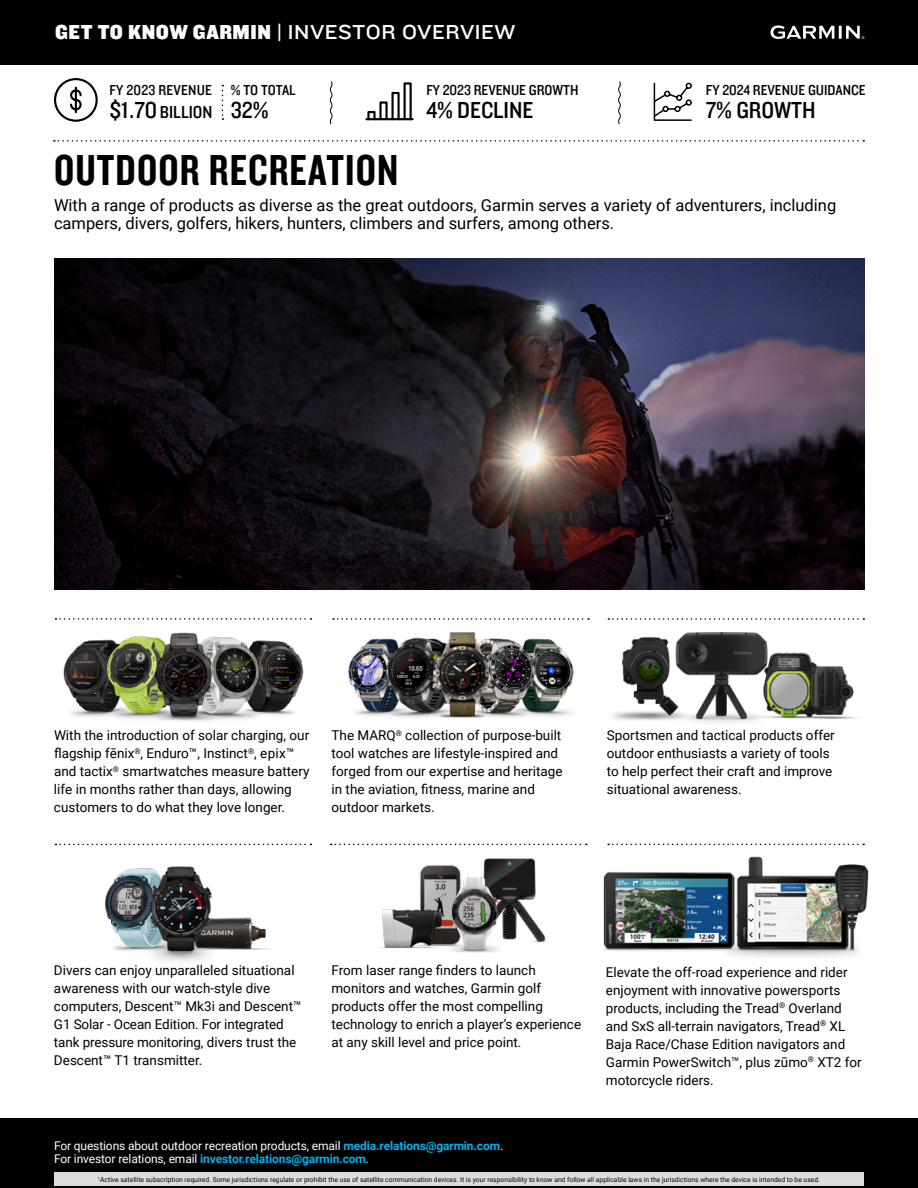
<style>
.page{position:relative;width:918px;height:1188px;background:#fff}
.page>*{position:absolute;margin:0;border:0;box-sizing:border-box;transform-origin:0 0}
.t1{font:45px "Knockout 49 Liteweight";letter-spacing:.025em;color:#000}
.t2{font:24px "Knockout 30 Junior Welterwt";color:#000}
.t3{font:21px "Knockout 32 Junior Cruisewt";letter-spacing:.025em;color:#fff}
.t4{font:16.5px/18px "Roboto";color:#000}
.t5{font:15px "Knockout 30 Junior Welterwt";color:#000}
.t6{font:13.5px/18px "Roboto";color:#000}
.t7{font:12px/13.5px "Roboto";letter-spacing:-.01em;color:#fff}
.t8{font:6.75px "Roboto";color:#000}
.s1{font-family:"Knockout 71 Full Middlewt"}
.s2{font-size:18px}
.s3{font-weight:700;color:#00b0f0}
</style>
<div class="page">
<div style="left:0;top:1118px;width:918px;height:70px;background:#000"></div>
<svg style="left:54px;top:140px;width:810px;height:2px"></svg>
<div style="left:54px;top:78px;width:44px;height:44px;border:2px solid #000;border-radius:50%"></div>
<svg style="left:70px;top:86px;width:12px;height:28px"></svg>
<svg style="left:222px;top:85px;width:1px;height:35px"></svg>
<svg style="left:365px;top:82px;width:49px;height:39px"></svg>
<svg style="left:329px;top:81px;width:4px;height:44px"></svg>
<svg style="left:618px;top:81px;width:3px;height:44px"></svg>
<svg style="left:653px;top:82px;width:39px;height:39px"></svg>
<div style="left:0;top:0;width:918px;height:64px;background:#000"></div>
<svg style="left:770px;top:25px;width:94px;height:14px"></svg>
<img style="left:256px;top:926px;width:13px;height:24px">
<img style="left:78px;top:845px;width:32px;height:75px">
<img style="left:110px;top:843px;width:146px;height:119px">
<div style="left:54px;top:1172px;width:810px;height:14px;background:#dcddde"></div>
<img style="left:54px;top:259px;width:811px;height:330px">
<svg style="left:333px;top:618px;width:256px;height:2px"></svg>
<svg style="left:55px;top:618px;width:256px;height:2px"></svg>
<svg style="left:55px;top:844px;width:256px;height:1px"></svg>
<svg style="left:608px;top:618px;width:256px;height:2px"></svg>
<svg style="left:331px;top:844px;width:256px;height:1px"></svg>
<img style="left:348px;top:642px;width:20px;height:74px">
<img style="left:553px;top:641px;width:21px;height:75px">
<img style="left:368px;top:638px;width:41px;height:80px">
<img style="left:516px;top:638px;width:37px;height:79px">
<img style="left:409px;top:632px;width:107px;height:86px">
<img style="left:286px;top:643px;width:18px;height:72px">
<img style="left:63px;top:645px;width:16px;height:72px">
<img style="left:240px;top:618px;width:46px;height:101px">
<img style="left:79px;top:618px;width:48px;height:101px">
<img style="left:127px;top:618px;width:113px;height:104px">
<img style="left:419px;top:864px;width:39px;height:35px">
<img style="left:483px;top:858px;width:64px;height:85px">
<img style="left:379px;top:899px;width:50px;height:50px">
<img style="left:429px;top:867px;width:94px;height:86px">
<img style="left:750px;top:843px;width:119px;height:114px">
<img style="left:603px;top:843px;width:147px;height:114px">
<img style="left:656px;top:618px;width:132px;height:104px">
<img style="left:736px;top:643px;width:122px;height:79px">
<img style="left:613px;top:627px;width:84px;height:95px">
<h3 class="t3" style="left:55px;top:17px;width:462px"><span class="s1">GET TO KNOW GARMIN</span> | INVESTOR OVERVIEW</h3>
<p class="t5" style="left:109px;top:80px;width:104px">FY 2023 REVENUE</p>
<p class="t5" style="left:231px;top:80px;width:66px">% TO TOTAL</p>
<h2 class="t2" style="left:109px;top:94px;width:160px">$1.70 <span class="s2">BILLION</span> 32%</h2>
<h1 class="t1" style="left:54px;top:142px;width:346px">OUTDOOR RECREATION</h1>
<p class="t5" style="left:426px;top:80px;width:154px">FY 2023 REVENUE GROWTH</p>
<h2 class="t2" style="left:426px;top:94px;width:109px">4% DECLINE</h2>
<p class="t5" style="left:706px;top:80px;width:161px">FY 2024 REVENUE GUIDANCE</p>
<h2 class="t2" style="left:706px;top:94px;width:111px">7% GROWTH</h2>
<p class="t4" style="left:54px;top:195px;width:784px">With a range of products as diverse as the great outdoors, Garmin serves a variety of adventurers, including campers, divers, golfers, hikers, hunters, climbers and surfers, among others.</p>
<p class="t6" style="left:54px;top:726px;width:257px">With the introduction of solar charging, our flagship fēnix<sup>®</sup>, Enduro™, Instinct<sup>®</sup>, epix™ and tactix<sup>®</sup> smartwatches measure battery life in months rather than days, allowing customers to do what they love longer.</p>
<p class="t6" style="left:332px;top:726px;width:232px">The MARQ<sup>®</sup> collection of purpose-built tool watches are lifestyle-inspired and forged from our expertise and heritage in the aviation, fitness, marine and outdoor markets.</p>
<p class="t6" style="left:607px;top:726px;width:229px">Sportsmen and tactical products offer outdoor enthusiasts a variety of tools to help perfect their craft and improve situational awareness.</p>
<p class="t6" style="left:54px;top:960px;width:249px">Divers can enjoy unparalleled situational awareness with our watch-style dive computers, Descent™ Mk3i and Descent™ G1 Solar - Ocean Edition. For integrated tank pressure monitoring, divers trust the Descent™ T1 transmitter.</p>
<p class="t6" style="left:332px;top:960px;width:251px">From laser range finders to launch monitors and watches, Garmin golf products offer the most compelling technology to enrich a player’s experience at any skill level and price point.</p>
<p class="t6" style="left:606px;top:962px;width:257px">Elevate the off-road experience and rider enjoyment with innovative powersports products, including the Tread<sup>®</sup> Overland and SxS all-terrain navigators, Tread<sup>®</sup> XL Baja Race/Chase Edition navigators and Garmin PowerSwitch™, plus zūmo<sup>®</sup> XT2 for motorcycle riders.</p>
<p class="t7" style="left:54px;top:1138px;width:451px">For questions about outdoor recreation products, email <span class="s3">media.relations@garmin.com</span>.<br>For investor relations, email <span class="s3">investor.relations@garmin.com</span>.</p>
<p class="t8" style="left:98px;top:1175px;width:724px"><sup>1</sup>Active satellite subscription required. Some jurisdictions regulate or prohibit the use of satellite communication devices. It is your responsibility to know and follow all applicable laws in the jurisdictions where the device is intended to be used.</p>
</div>
